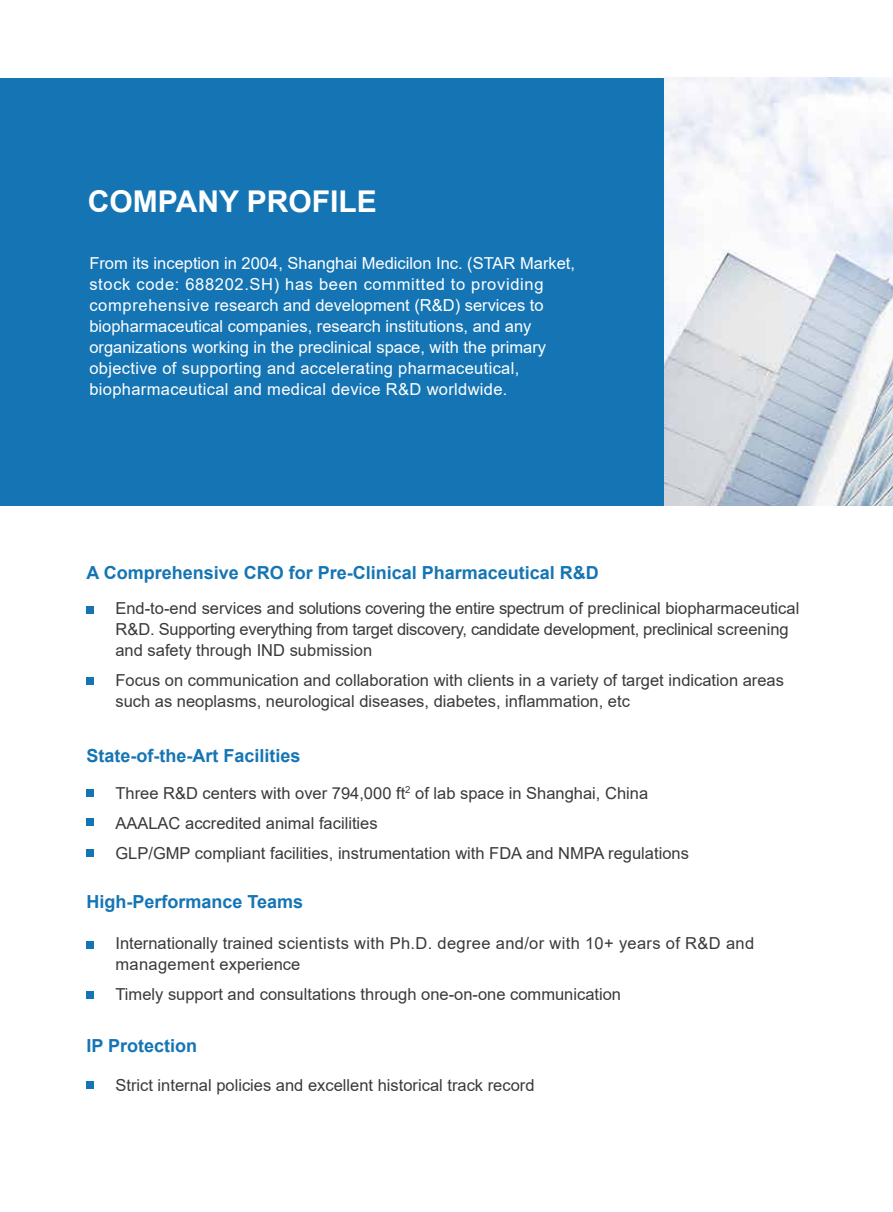
<style>
.page{position:relative;width:893px;height:1212px;background:#fff}
.page>*{position:absolute;margin:0;border:0;box-sizing:border-box;transform-origin:0 0}
.t1{font:700 30px "Arial";color:#fff}
.t2{font:700 18px "Arial";color:#1575b4}
.t3{font:16.5px/30px "Arial";color:#393a3a}
.t4{font:16.5px/21px "Arial";color:#fff}
.t5{font:16.5px/21px "Arial";letter-spacing:-.02em;color:#393a3a}
.t6{font:16.5px/21px "Arial";letter-spacing:.02em;color:#393a3a}
</style>
<div class="page">
<div style="left:0;top:78px;width:664px;height:427px;background:#1575b4"></div>
<img style="left:664px;top:78px;width:229px;height:427px">
<div style="left:86px;top:606px;width:8px;height:8px;background:#1575b4"></div>
<div style="left:86px;top:677px;width:8px;height:8px;background:#1575b4"></div>
<div style="left:86px;top:789px;width:8px;height:8px;background:#1575b4"></div>
<div style="left:86px;top:818px;width:8px;height:8px;background:#1575b4"></div>
<div style="left:86px;top:849px;width:8px;height:8px;background:#1575b4"></div>
<div style="left:86px;top:941px;width:8px;height:7px;background:#1575b4"></div>
<div style="left:86px;top:991px;width:8px;height:7px;background:#1575b4"></div>
<div style="left:86px;top:1081px;width:8px;height:8px;background:#1575b4"></div>
<h1 class="t1" style="left:88px;top:180px;width:290px">COMPANY PROFILE</h1>
<p class="t4" style="left:89px;top:252px;width:487px">From its inception in 2004, Shanghai Medicilon Inc. (STAR Market, stock code: 688202.SH) has been committed to providing comprehensive research and development (R&amp;D) services to biopharmaceutical companies, research institutions, and any organizations working in the preclinical space, with the primary objective of supporting and accelerating pharmaceutical, biopharmaceutical and medical device R&amp;D worldwide.</p>
<p class="t2" style="left:86px;top:560px;width:514px">A Comprehensive CRO for Pre-Clinical Pharmaceutical R&amp;D</p>
<p class="t5" style="left:115px;top:598px;width:685px">End-to-end services and solutions covering the entire spectrum of preclinical biopharmaceutical<br>R&amp;D. Supporting everything from target discovery, candidate development, preclinical screening and safety through IND submission</p>
<p class="t3" style="left:115px;top:670px;width:670px;line-height:21px">Focus on communication and collaboration with clients in a variety of target indication areas such as neoplasms, neurological diseases, diabetes, inflammation, etc</p>
<p class="t2" style="left:86px;top:743px;width:216px">State-of-the-Art Facilities</p>
<p class="t3" style="left:115px;top:778px;width:575px">Three R&amp;D centers with over 794,000 ft<sup>2</sup> of lab space in Shanghai, China<br>AAALAC accredited animal facilities<br>GLP/GMP compliant facilities, instrumentation with FDA and NMPA regulations</p>
<p class="t2" style="left:86px;top:889px;width:218px">High-Performance Teams</p>
<p class="t6" style="left:115px;top:932px;width:640px">Internationally trained scientists with Ph.D. degree and/or with 10+ years of R&amp;D and management experience</p>
<p class="t3" style="left:115px;top:979px;width:507px">Timely support and consultations through one-on-one communication</p>
<p class="t2" style="left:86px;top:1033px;width:112px">IP Protection</p>
<p class="t3" style="left:115px;top:1070px;width:421px">Strict internal policies and excellent historical track record</p>
</div>
